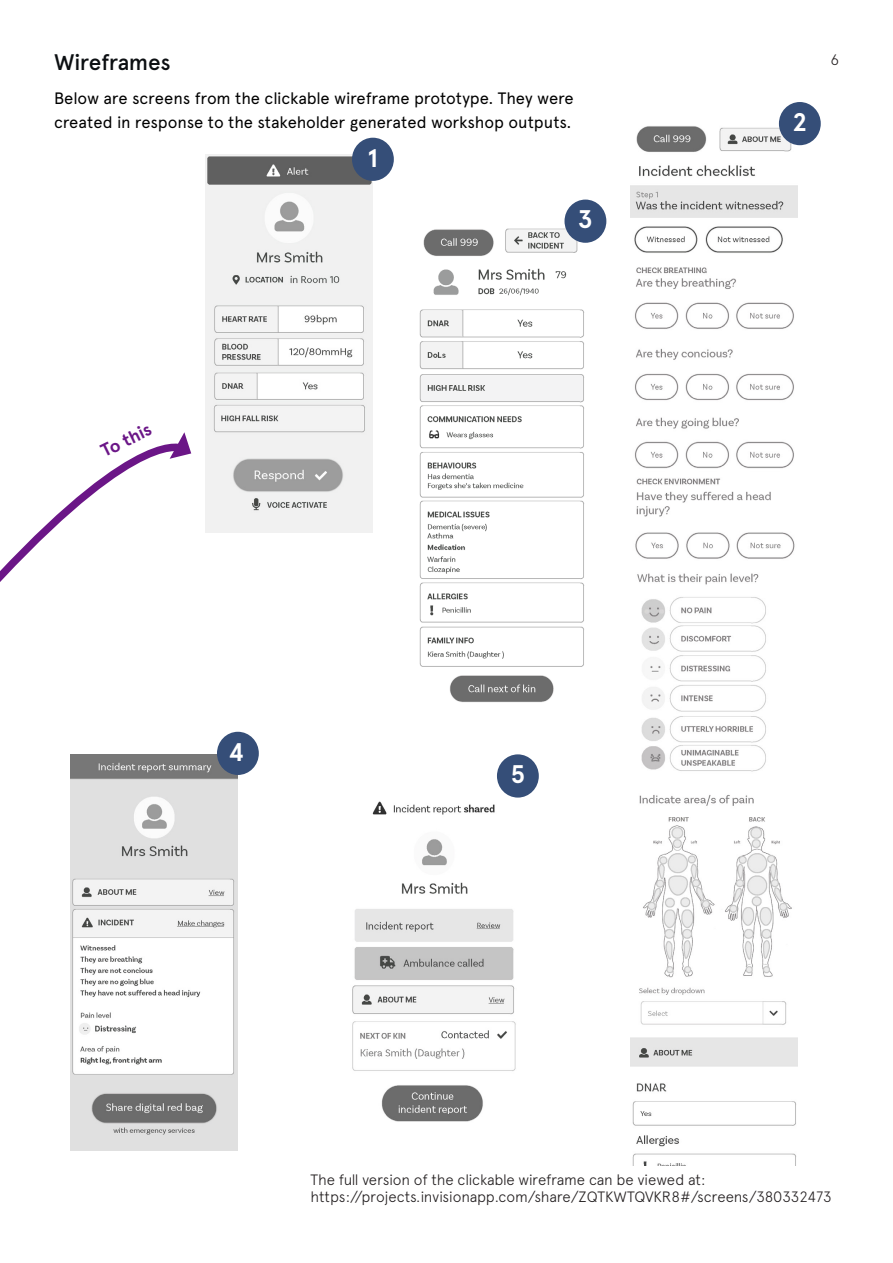
<style>
.page{position:relative;width:893px;height:1263px;background:#fff}
.page>*{position:absolute;margin:0;border:0;box-sizing:border-box;transform-origin:0 0}
.t1{font:700 25.5px "Apercu";color:#fff}
.t2{font:500 22.5px "Apercu";letter-spacing:-.015em;color:#0c0f12}
.t3{font:700 18px "Apercu";color:#6b1687}
.t4{font:16.5px/24px "Apercu";letter-spacing:-.01em;color:#000}
.t5{font:300 15px/16.5px "Apercu";letter-spacing:-.01em;color:#231f20}
</style>
<div class="page">
<img style="left:630px;top:123px;width:168px;height:1042px">
<img style="left:419px;top:228px;width:166px;height:474px">
<img style="left:205px;top:155px;width:168px;height:377px">
<svg style="left:0;top:444px;width:170px;height:138px"></svg>
<svg style="left:170px;top:432px;width:21px;height:27px"></svg>
<div style="left:352px;top:138px;width:42px;height:43px;background:#354e78;border-radius:50%"></div>
<div style="left:779px;top:102px;width:42px;height:43px;background:#354e78;border-radius:50%"></div>
<div style="left:564px;top:200px;width:42px;height:43px;background:#354e78;border-radius:50%"></div>
<img style="left:70px;top:754px;width:168px;height:396px">
<div style="left:217px;top:732px;width:42px;height:43px;background:#354e78;border-radius:50%"></div>
<img style="left:352px;top:780px;width:166px;height:342px">
<div style="left:497px;top:754px;width:42px;height:43px;background:#354e78;border-radius:50%"></div>
<p class="t2" style="left:54px;top:49px;width:118px">Wireframes</p>
<p class="t4" style="left:54px;top:86px;width:521px">Below are screens from the clickable wireframe prototype. They were created in response to the stakeholder generated workshop outputs.</p>
<p class="t3" style="left:97px;top:442px;width:55px;rotate:-26deg">To this</p>
<p class="t1" style="left:229px;top:736px;width:17px">4</p>
<p class="t1" style="left:368px;top:142px;width:12px">1</p>
<p class="t1" style="left:578px;top:204px;width:17px">3</p>
<p class="t1" style="left:510px;top:759px;width:16px">5</p>
<p class="t1" style="left:792px;top:107px;width:16px">2</p>
<p class="t5" style="left:830px;top:51px;width:10px">6</p>
<p class="t5" style="left:310px;top:1171px;width:523px">The full version of the clickable wireframe can be viewed at: https://projects.invisionapp.com/share/ZQTKWTQVKR8#/screens/380332473</p>
</div>
